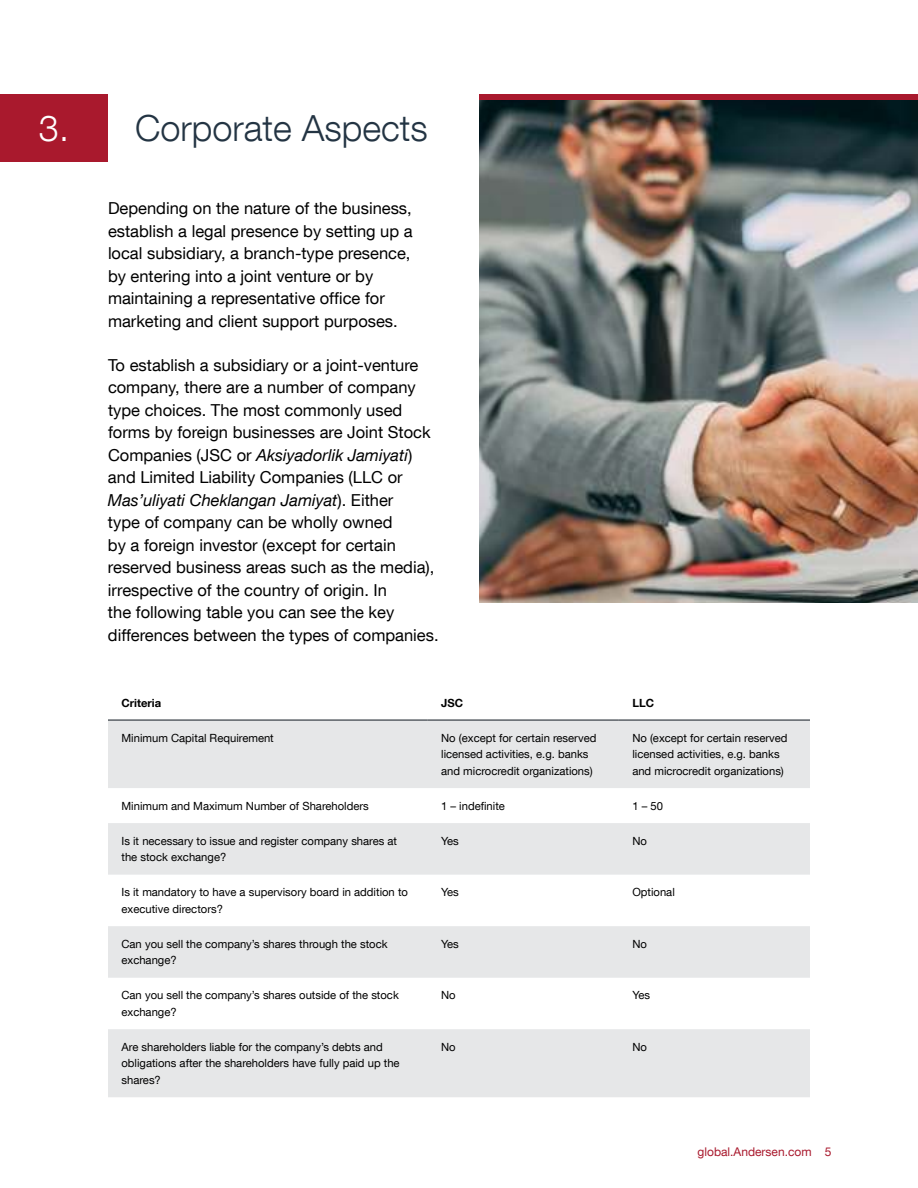
<style>
.page{position:relative;width:918px;height:1188px;background:#fff}
.page>*{position:absolute;margin:0;border:0;box-sizing:border-box;transform-origin:0 0}
.t1{font:300 36px "Helvetica Neue LT Com";color:#233443}
.t2{font:16.5px/22.5px "Helvetica Neue LT Com";color:#000}
.t3{font:12px "Helvetica Neue LT Com";color:#a9192d}
.t4{font:11.25px/16.5px "Helvetica Neue LT Com";color:#000}
.t5{font:700 11.25px "Helvetica Neue LT Com";color:#000}
.s1{color:#fff}
.s2{font-style:italic}
</style>
<div class="page">
<div style="left:0;top:94px;width:108px;height:68px;background:#a9192d"></div>
<img style="left:479px;top:100px;width:439px;height:503px">
<div style="left:479px;top:95px;width:439px;height:5px;background:#a9192d"></div>
<svg style="left:108px;top:721px;width:702px;height:376px;fill:#e6e7e8"></svg>
<hr style="left:108px;top:720px;width:320px;height:1px;background:#0e1820">
<hr style="left:428px;top:720px;width:191px;height:1px;background:#0e1820">
<hr style="left:619px;top:720px;width:191px;height:1px;background:#0e1820">
<h1 class="t1" style="left:39px;top:115px;width:390px"><span class="s1">3.</span> Corporate Aspects</h1>
<p class="t2" style="left:108px;top:198px;width:306px">Depending on the nature of the business, establish a legal presence by setting up a local subsidiary, a branch-type presence, by entering into a joint venture or by maintaining a representative office for marketing and client support purposes.</p>
<p class="t2" style="left:108px;top:355px;width:332px">To establish a subsidiary or a joint-venture company, there are a number of company type choices. The most commonly used forms by foreign businesses are Joint Stock Companies (JSC or <span class="s2">Aksiyadorlik Jamiyati</span>) and Limited Liability Companies (LLC or <span class="s2">Mas’uliyati Cheklangan Jamiyat</span>). Either<br>type of company can be wholly owned<br>by a foreign investor (except for certain reserved business areas such as the media), irrespective of the country of origin. In<br>the following table you can see the key differences between the types of companies.</p>
<p class="t5" style="left:122px;top:698px;width:41px">Criteria</p>
<p class="t5" style="left:441px;top:698px;width:23px">JSC</p>
<p class="t5" style="left:632px;top:698px;width:23px">LLC</p>
<p class="t4" style="left:122px;top:730px;width:154px">Minimum Capital Requirement</p>
<p class="t4" style="left:441px;top:730px;width:157px">No (except for certain reserved licensed activities, e.g. banks and microcredit organizations)</p>
<p class="t4" style="left:632px;top:730px;width:157px">No (except for certain reserved licensed activities, e.g. banks and microcredit organizations)</p>
<p class="t4" style="left:122px;top:798px;width:249px">Minimum and Maximum Number of Shareholders</p>
<p class="t4" style="left:441px;top:797px;width:65px">1 – indefinite</p>
<p class="t4" style="left:632px;top:798px;width:32px">1 – 50</p>
<p class="t4" style="left:122px;top:833px;width:277px">Is it necessary to issue and register company shares at the stock exchange?</p>
<p class="t4" style="left:441px;top:833px;width:19px">Yes</p>
<p class="t4" style="left:632px;top:833px;width:16px">No</p>
<p class="t4" style="left:122px;top:885px;width:288px">Is it mandatory to have a supervisory board in addition to executive directors?</p>
<p class="t4" style="left:441px;top:885px;width:19px">Yes</p>
<p class="t4" style="left:632px;top:885px;width:44px">Optional</p>
<p class="t4" style="left:122px;top:936px;width:268px">Can you sell the company’s shares through the stock exchange?</p>
<p class="t4" style="left:441px;top:936px;width:19px">Yes</p>
<p class="t4" style="left:632px;top:936px;width:16px">No</p>
<p class="t4" style="left:122px;top:988px;width:279px">Can you sell the company’s shares outside of the stock exchange?</p>
<p class="t4" style="left:441px;top:988px;width:16px">No</p>
<p class="t4" style="left:632px;top:988px;width:19px">Yes</p>
<p class="t4" style="left:122px;top:1039px;width:280px">Are shareholders liable for the company’s debts and obligations after the shareholders have fully paid up the shares?</p>
<p class="t4" style="left:441px;top:1039px;width:16px">No</p>
<p class="t4" style="left:632px;top:1039px;width:16px">No</p>
<p class="t3" style="left:698px;top:1147px;width:136px">global.Andersen.com 5</p>
</div>
